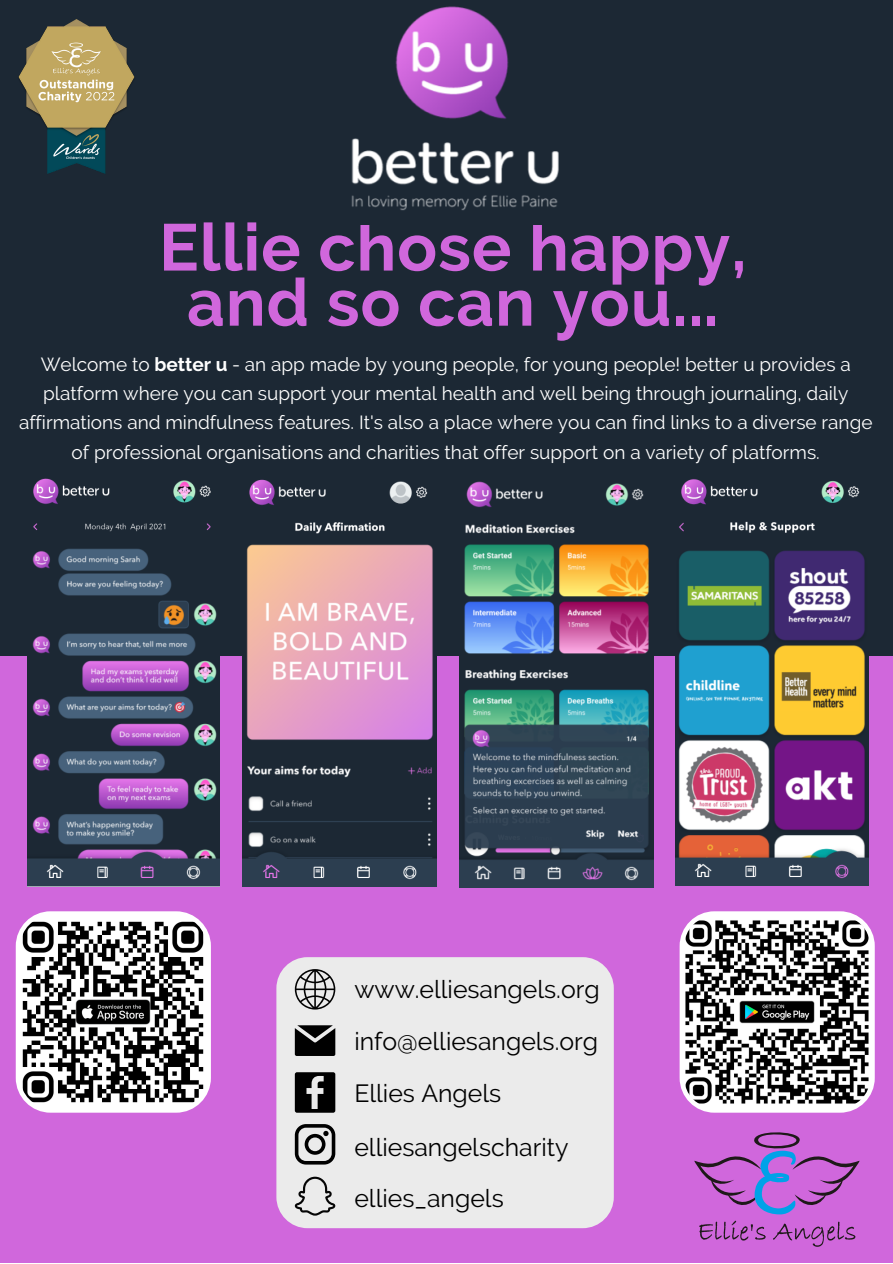
<style>
.page{position:relative;width:893px;height:1264px;background:#fff}
.page>*{position:absolute;margin:0;border:0;box-sizing:border-box;transform-origin:0 0}
.t1{font:700 66px/55.1px "Raleway";letter-spacing:.015em;color:#d067dc;text-align:center}
.t2{font:24.75px/50.8px "Raleway";color:#000}
.t3{font:19.05px/29.2px "Raleway";color:#fff;text-align:center}
.s1{font-weight:700}
</style>
<div class="page">
<div style="left:0;top:0;width:892px;height:1262px;background:#1c2834"></div>
<div style="left:0;top:656px;width:892px;height:606px;background:#d067dc"></div>
<img style="left:18px;top:19px;width:117px;height:155px">
<div style="left:276px;top:957px;width:337px;height:271px;background:#ebebeb;border-radius:31px"></div>
<svg style="left:295px;top:969px;width:40px;height:40px"></svg>
<svg style="left:295px;top:1072px;width:40px;height:40px"></svg>
<svg style="left:295px;top:1025px;width:40px;height:30px"></svg>
<svg style="left:295px;top:1124px;width:40px;height:40px"></svg>
<svg style="left:295px;top:1176px;width:40px;height:39px"></svg>
<svg style="left:16px;top:911px;width:195px;height:201px;background:#908d90"></svg>
<svg style="left:679px;top:911px;width:195px;height:201px;background:#8e8b8f"></svg>
<img style="left:351px;top:6px;width:208px;height:205px">
<svg style="left:699px;top:1220px;width:66px;height:20px"></svg>
<svg style="left:773px;top:1221px;width:82px;height:25px"></svg>
<svg style="left:694px;top:1132px;width:165px;height:82px"></svg>
<img style="left:459px;top:481px;width:194px;height:406px">
<img style="left:675px;top:479px;width:193px;height:406px">
<img style="left:27px;top:478px;width:193px;height:408px">
<img style="left:242px;top:479px;width:194px;height:407px">
<h1 class="t1" style="left:159px;top:220px;width:589px">Ellie chose happy, and so can you...</h1>
<p class="t3" style="left:19px;top:349px;width:855px">Welcome to <span class="s1">better u</span> - an app made by young people, for young people! better u provides a platform where you can support your mental health and well being through journaling, daily affirmations and mindfulness features. It's also a place where you can find links to a diverse range of professional organisations and charities that offer support on a variety of platforms.</p>
<p class="t2" style="left:354px;top:964px;width:247px">www.elliesangels.org</p>
<p class="t2" style="left:354px;top:1015px;width:245px">info@elliesangels.org</p>
<p class="t2" style="left:354px;top:1067px;width:148px">Ellies Angels</p>
<p class="t2" style="left:354px;top:1121px;width:216px">elliesangelscharity ellies_angels</p>
</div>
